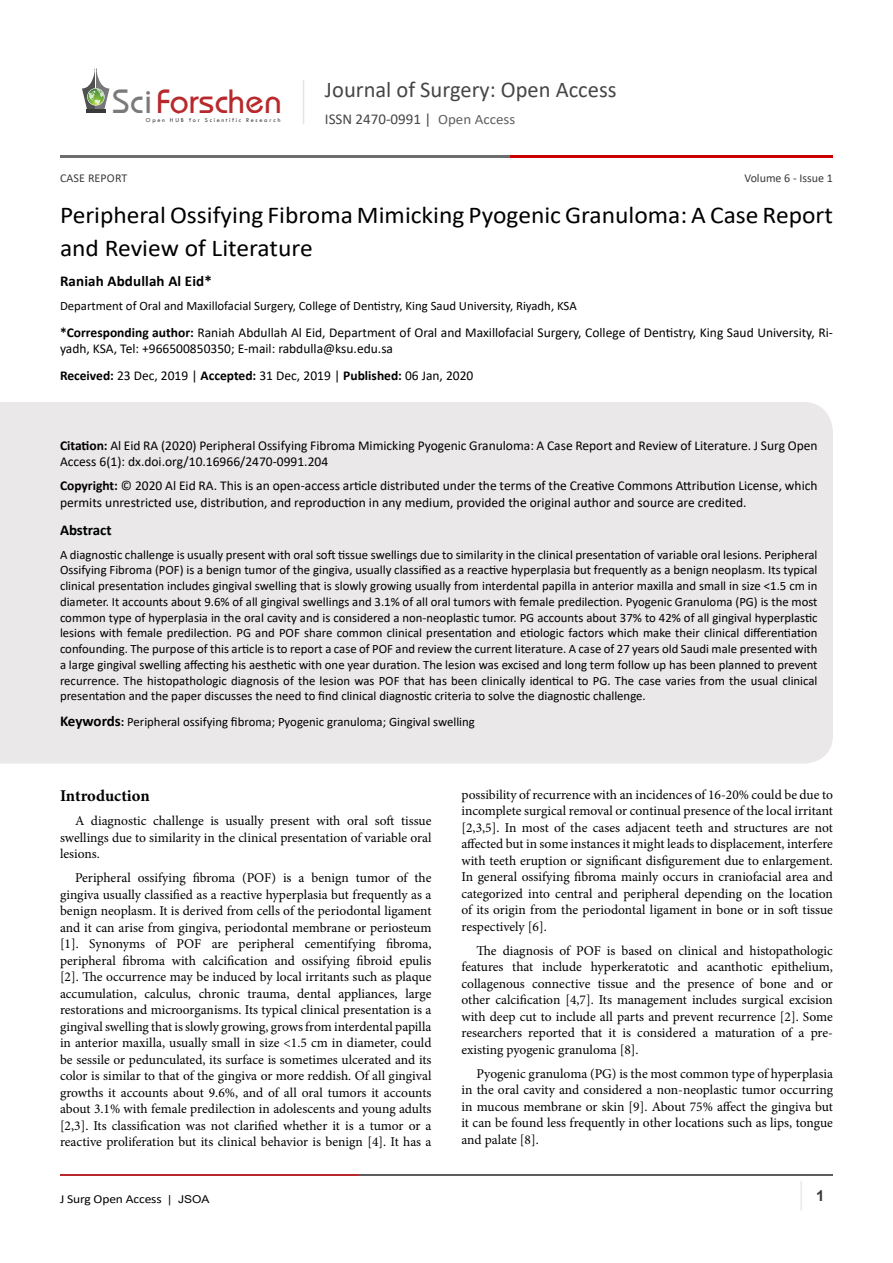
<style>
.page{position:relative;width:893px;height:1263px;background:#fff}
.page>*{position:absolute;margin:0;border:0;box-sizing:border-box;transform-origin:0 0}
.t1{font:35.1px "Opal";color:#b8292c}
.t2{font:24.15px/33px "Calibri";color:#000;scale:1.05 1}
.t3{font:22.5px "Calibri";color:#474646}
.t4{font:700 16.5px "Minion Pro";letter-spacing:-.005em;color:#000}
.heading_1{font:700 15px "Calibri";letter-spacing:.01em;color:#000}
.t5{font:15px "Calibri";color:#474646}
.t6{font:700 15px "Arial";color:#3c3a3b}
.t7{font:13.5px/16.5px "Minion Pro";color:#000;text-align:justify}
.t8{font:13.5px/16.5px "Calibri";color:#000}
.t9{font:12.75px/15.8px "Calibri";color:#000;text-align:justify}
.t10{font:12.15px "Calibri";letter-spacing:-.01em;color:#000;scale:1.11 1}
.t11{font:12px "Calibri";color:#3c3a3b}
.t12{font:6.15px "Tw Cen";letter-spacing:.28em;color:#3a3a3a}
.s1{color:#7a7a7b}
.s2{font-size:14.25px;color:#605f5f}
.s3{font-weight:700}
.s4{font-weight:700;font-size:15px}
.s5{font-family:"Arial";font-size:10.8px}
</style>
<div class="page">
<hr style="left:86px;top:109px;width:19px;height:4px;background:#3a3a3a">
<svg style="left:82px;top:68px;width:27px;height:41px"></svg>
<hr style="left:303px;top:80px;width:1px;height:44px;background:#e4e5e9">
<hr style="left:800px;top:1181px;width:2px;height:29px;background:#eae8e8">
<hr style="left:60px;top:1174px;width:300px;height:2px;background:#b9282c">
<hr style="left:359px;top:1174px;width:474px;height:2px;background:#5d5e60">
<hr style="left:60px;top:155px;width:535px;height:2px;background:#6e6d6d">
<hr style="left:511px;top:155px;width:322px;height:2px;background:#ca0000">
<div style="left:0;top:402px;width:833px;height:361px;background:#eae8e8"></div>
<p class="t1" style="left:113px;top:80px;width:171px"><span class="s1">Sci</span>Forschen</p>
<p class="t12" style="left:146px;top:116px;width:136px">Open HUB for Scientific Research</p>
<h3 class="t3" style="left:325px;top:74px;width:293px">Journal of Surgery: Open Access</h3>
<p class="t5" style="left:325px;top:109px;width:192px">ISSN 2470-0991 | <span class="s2">Open Access</span></p>
<p class="t11" style="left:744px;top:170px;width:90px">Volume 6 - Issue 1</p>
<p class="t11" style="left:60px;top:170px;width:69px">CASE REPORT</p>
<p class="t2" style="left:60px;top:198px;width:738px">Peripheral Ossifying Fibroma Mimicking Pyogenic Granuloma: A Case Report and Review of Literature</p>
<p class="heading_1" style="left:60px;top:271px;width:153px">Raniah Abdullah Al Eid*</p>
<p class="t9" style="left:60px;top:297px;width:518px">Department of Oral and Maxillofacial Surgery, College of Dentistry, King Saud University, Riyadh, KSA</p>
<p class="t8" style="left:60px;top:324px;width:774px"><span class="s3">*Corresponding author:</span> Raniah Abdullah Al Eid, Department of Oral and Maxillofacial Surgery, College of Dentistry, King Saud University, Ri&shy;yadh, KSA, Tel: +966500850350; E-mail: rabdulla@ksu.edu.sa</p>
<p class="t8" style="left:60px;top:367px;width:415px"><span class="s3">Received:</span> 23 Dec, 2019 | <span class="s3">Accepted:</span> 31 Dec, 2019 | <span class="s3">Published:</span> 06 Jan, 2020</p>
<p class="t8" style="left:60px;top:437px;width:759px"><span class="s3">Citation:</span> Al Eid RA (2020) Peripheral Ossifying Fibroma Mimicking Pyogenic Granuloma: A Case Report and Review of Literature. J Surg Open<br>Access 6(1): dx.doi.org/10.16966/2470-0991.204</p>
<p class="t8" style="left:60px;top:477px;width:759px"><span class="s3">Copyright:</span> © 2020 Al Eid RA. This is an open-access article distributed under the terms of the Creative Commons Attribution License, which permits unrestricted use, distribution, and reproduction in any medium, provided the original author and source are credited.</p>
<p class="heading_1" style="left:60px;top:520px;width:53px">Abstract</p>
<p class="t9" style="left:60px;top:546px;width:759px">A diagnostic challenge is usually present with oral soft tissue swellings due to similarity in the clinical presentation of variable oral lesions. Peripheral Ossifying Fibroma (POF) is a benign tumor of the gingiva, usually classified as a reactive hyperplasia but frequently as a benign neoplasm. Its typical clinical presentation includes gingival swelling that is slowly growing usually from interdental papilla in anterior maxilla and small in size &lt;1.5 cm in diameter. It accounts about 9.6% of all gingival swellings and 3.1% of all oral tumors with female predilection. Pyogenic Granuloma (PG) is the most common type of hyperplasia in the oral cavity and is considered a non-neoplastic tumor. PG accounts about 37% to 42% of all gingival hyperplastic lesions with female predilection. PG and POF share common clinical presentation and etiologic factors which make their clinical differentiation confounding. The purpose of this article is to report a case of POF and review the current literature. A case of 27 years old Saudi male presented with a large gingival swelling affecting his aesthetic with one year duration. The lesion was excised and long term follow up has been planned to prevent recurrence. The histopathologic diagnosis of the lesion was POF that has been clinically identical to PG. The case varies from the usual clinical presentation and the paper discusses the need to find clinical diagnostic criteria to solve the diagnostic challenge.</p>
<p class="t9" style="left:60px;top:713px;width:416px"><span class="s4">Keywords</span><span class="s3">:</span> Peripheral ossifying fibroma; Pyogenic granuloma; Gingival swelling</p>
<p class="t4" style="left:60px;top:784px;width:91px">Introduction</p>
<p class="t7" style="left:60px;top:812px;width:373px;text-indent:15px">A diagnostic challenge is usually present with oral soft tissue swellings due to similarity in the clinical presentation of variable oral lesions.</p>
<p class="t7" style="left:60px;top:869px;width:373px;text-indent:15px">Peripheral ossifying fibroma (POF) is a benign tumor of the gingiva usually classified as a reactive hyperplasia but frequently as a benign neoplasm. It is derived from cells of the periodontal ligament and it can arise from gingiva, periodontal membrane or periosteum [1]. Synonyms of POF are peripheral cementifying fibroma, peripheral fibroma with calcification and ossifying fibroid epulis [2]. The occurrence may be induced by local irritants such as plaque accumulation, calculus, chronic trauma, dental appliances, large restorations and microorganisms. Its typical clinical presentation is a gingival swelling that is slowly growing, grows from interdental papilla in anterior maxilla, usually small in size &lt;1.5 cm in diameter, could be sessile or pedunculated, its surface is sometimes ulcerated and its color is similar to that of the gingiva or more reddish. Of all gingival growths it accounts about 9.6%, and of all oral tumors it accounts about 3.1% with female predilection in adolescents and young adults [2,3]. Its classification was not clarified whether it is a tumor or a reactive proliferation but its clinical behavior is benign [4]. It has a</p>
<p class="t7" style="left:461px;top:786px;width:373px">possibility of recurrence with an incidences of 16-20% could be due to incomplete surgical removal or continual presence of the local irritant [2,3,5]. In most of the cases adjacent teeth and structures are not affected but in some instances it might leads to displacement, interfere with teeth eruption or significant disfigurement due to enlargement.<br>In general ossifying fibroma mainly occurs in craniofacial area and categorized into central and peripheral depending on the location of its origin from the periodontal ligament in bone or in soft tissue respectively [6].</p>
<p class="t7" style="left:461px;top:942px;width:373px;text-indent:15px">The diagnosis of POF is based on clinical and histopathologic features that include hyperkeratotic and acanthotic epithelium, collagenous connective tissue and the presence of bone and or other calcification [4,7]. Its management includes surgical excision with deep cut to include all parts and prevent recurrence [2]. Some researchers reported that it is considered a maturation of a pre&shy;existing pyogenic granuloma [8].</p>
<p class="t7" style="left:461px;top:1065px;width:373px;text-indent:15px">Pyogenic granuloma (PG) is the most common type of hyperplasia in the oral cavity and considered a non-neoplastic tumor occurring in mucous membrane or skin [9]. About 75% affect the gingiva but it can be found less frequently in other locations such as lips, tongue and palate [8].</p>
<p class="t10" style="left:60px;top:1190px;width:136px">J Surg Open Access <span class="s5">| JSOA</span></p>
<p class="t6" style="left:816px;top:1185px;width:10px">1</p>
</div>
